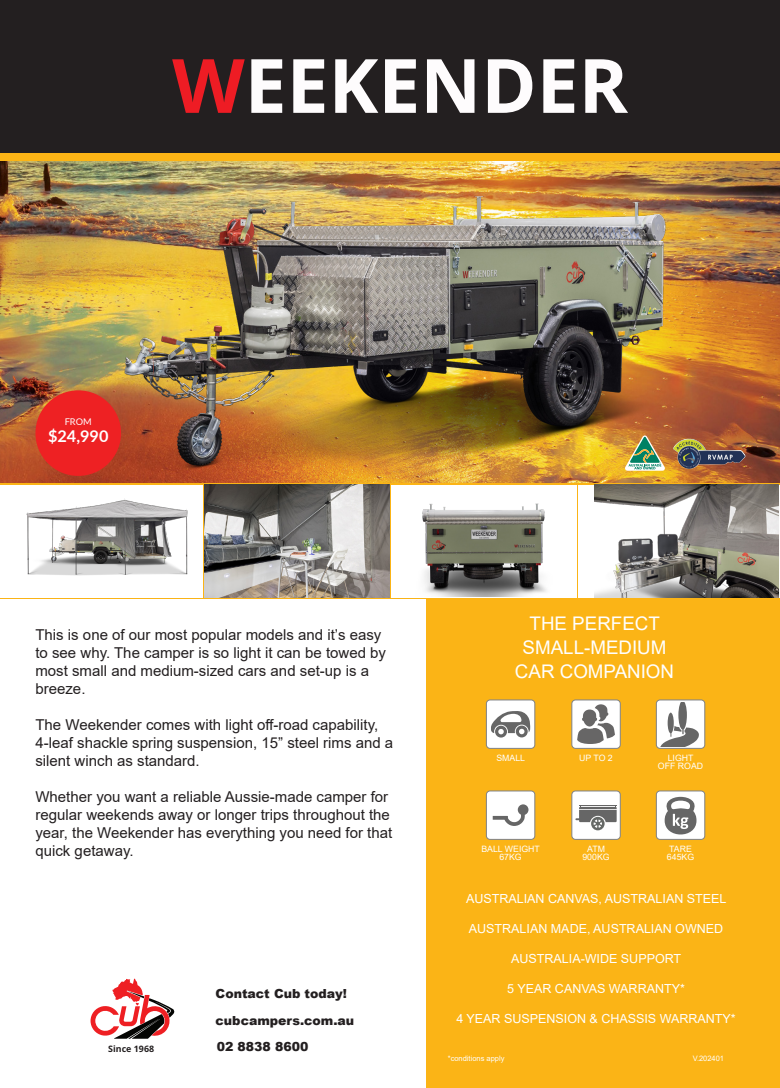
<style>
.page{position:relative;width:780px;height:1088px;background:#fff}
.page>*{position:absolute;margin:0;border:0;box-sizing:border-box;transform-origin:0 0}
.t1{font:700 75px "Open Sans";color:#fefcfd}
.t2{font:18.75px/23.8px "Arial";color:#fff;text-align:center}
.t3{font:700 16.25px "Lato";color:#fff}
.t4{font:15px/18px "Arial";color:#231f20}
.t5{font:12.5px "Arial";color:#fff}
.t6{font:900 12.5px "Arial";color:#231f20}
.t7{font:9.25px "Lato";color:#fff}
.t8{font:700 8.88px "Open Sans";color:#231f20}
.t9{font:8.75px/8.8px "Arial";color:#fff}
.t10{font:7.5px "Arial";color:#fff}
.s1{color:#ee1c24}
</style>
<div class="page">
<div style="left:427px;top:599px;width:353px;height:489px;background:#fbb416"></div>
<img style="left:0;top:161px;width:780px;height:322px">
<div style="left:0;top:152px;width:780px;height:9px;background:#fbb416"></div>
<svg style="left:0;top:483px;width:780px;height:116px;fill:#fbb416"></svg>
<div style="left:0;top:0;width:780px;height:152px;background:#231f20"></div>
<img style="left:94px;top:161px;width:600px;height:310px">
<div style="left:0;top:485px;width:203px;height:112px;background:#fff"></div>
<img style="left:26px;top:498px;width:162px;height:78px">
<img style="left:204px;top:485px;width:185px;height:112px">
<img style="left:391px;top:485px;width:185px;height:111px">
<div style="left:578px;top:485px;width:202px;height:112px;background:#fff"></div>
<img style="left:594px;top:485px;width:184px;height:112px">
<div style="left:486px;top:700px;width:49px;height:48px;background:#fff;border-radius:4px"></div>
<svg style="left:491px;top:711px;width:39px;height:26px"></svg>
<div style="left:486px;top:700px;width:49px;height:49px;border:1px solid #808285;border-radius:4px"></div>
<div style="left:486px;top:791px;width:49px;height:48px;background:#fff;border-radius:4px"></div>
<div style="left:486px;top:791px;width:49px;height:49px;border:1px solid #808285;border-radius:4px"></div>
<div style="left:571px;top:700px;width:49px;height:48px;background:#fff;border-radius:4px"></div>
<svg style="left:577px;top:704px;width:38px;height:40px"></svg>
<div style="left:571px;top:700px;width:49px;height:49px;border:1px solid #808285;border-radius:4px"></div>
<div style="left:571px;top:791px;width:49px;height:48px;background:#fff;border-radius:4px"></div>
<div style="left:571px;top:791px;width:49px;height:49px;border:1px solid #808285;border-radius:4px"></div>
<div style="left:656px;top:700px;width:48px;height:48px;background:#fff;border-radius:4px"></div>
<div style="left:656px;top:700px;width:49px;height:49px;border:1px solid #808285;border-radius:4px"></div>
<svg style="left:658px;top:793px;width:45px;height:45px"></svg>
<div style="left:656px;top:791px;width:49px;height:49px;border:1px solid #808285;border-radius:4px"></div>
<svg style="left:661px;top:702px;width:38px;height:44px"></svg>
<svg style="left:492px;top:804px;width:36px;height:22px"></svg>
<svg style="left:575px;top:806px;width:41px;height:24px"></svg>
<hr style="left:579px;top:805px;width:37px;height:1px;background:#666">
<div style="left:35px;top:390px;width:86px;height:86px;background:#ee2123;border-radius:50%"></div>
<svg style="left:625px;top:435px;width:39px;height:36px"></svg>
<img style="left:672px;top:438px;width:73px;height:31px">
<svg style="left:90px;top:979px;width:84px;height:60px"></svg>
<p class="t1" style="left:172px;top:33px;width:457px"><span class="s1">W</span>EEKENDER</p>
<p class="t7" style="left:65px;top:415px;width:28px">FROM</p>
<p class="t3" style="left:48px;top:424px;width:62px">$24,990</p>
<p class="t4" style="left:35px;top:625px;width:352px">This is one of our most popular models and it’s easy to see why. The camper is so light it can be towed by most small and medium-sized cars and set-up is a breeze.</p>
<p class="t4" style="left:35px;top:715px;width:359px">The Weekender comes with light off-road capability,<br>4-leaf shackle spring suspension, 15” steel rims and a silent winch as standard.</p>
<p class="t4" style="left:35px;top:787px;width:358px">Whether you want a reliable Aussie-made camper for regular weekends away or longer trips throughout the year, the Weekender has everything you need for that quick getaway.</p>
<p class="t8" style="left:108px;top:1042px;width:47px">Since 1968</p>
<p class="t6" style="left:216px;top:984px;width:133px">Contact Cub today!</p>
<p class="t6" style="left:216px;top:1011px;width:140px">cubcampers.com.au</p>
<p class="t6" style="left:217px;top:1037px;width:93px">02 8838 8600</p>
<p class="t2" style="left:522px;top:612px;width:145px">THE PERFECT<br>SMALL-MEDIUM</p>
<p class="t2" style="left:515px;top:659px;width:161px">CAR COMPANION</p>
<p class="t9" style="left:496px;top:753px;width:30px">SMALL</p>
<p class="t9" style="left:579px;top:753px;width:35px">UP TO 2</p>
<p class="t9" style="left:667px;top:753px;width:27px">LIGHT</p>
<p class="t9" style="left:658px;top:762px;width:47px">OFF ROAD</p>
<p class="t9" style="left:481px;top:844px;width:60px">BALL WEIGHT</p>
<p class="t9" style="left:499px;top:853px;width:24px">67KG</p>
<p class="t9" style="left:587px;top:844px;width:19px">ATM</p>
<p class="t9" style="left:582px;top:853px;width:29px">900KG</p>
<p class="t9" style="left:667px;top:844px;width:29px">TARE<br>645KG</p>
<p class="t5" style="left:466px;top:890px;width:262px">AUSTRALIAN CANVAS, AUSTRALIAN STEEL</p>
<p class="t5" style="left:469px;top:920px;width:256px">AUSTRALIAN MADE, AUSTRALIAN OWNED</p>
<p class="t5" style="left:511px;top:950px;width:171px">AUSTRALIA-WIDE SUPPORT</p>
<p class="t5" style="left:507px;top:980px;width:179px">5 YEAR CANVAS WARRANTY*</p>
<p class="t5" style="left:456px;top:1010px;width:281px">4 YEAR SUSPENSION &amp; CHASSIS WARRANTY*</p>
<p class="t10" style="left:448px;top:1053px;width:58px">*conditions apply</p>
<p class="t10" style="left:692px;top:1053px;width:33px">V.202401</p>
</div>
